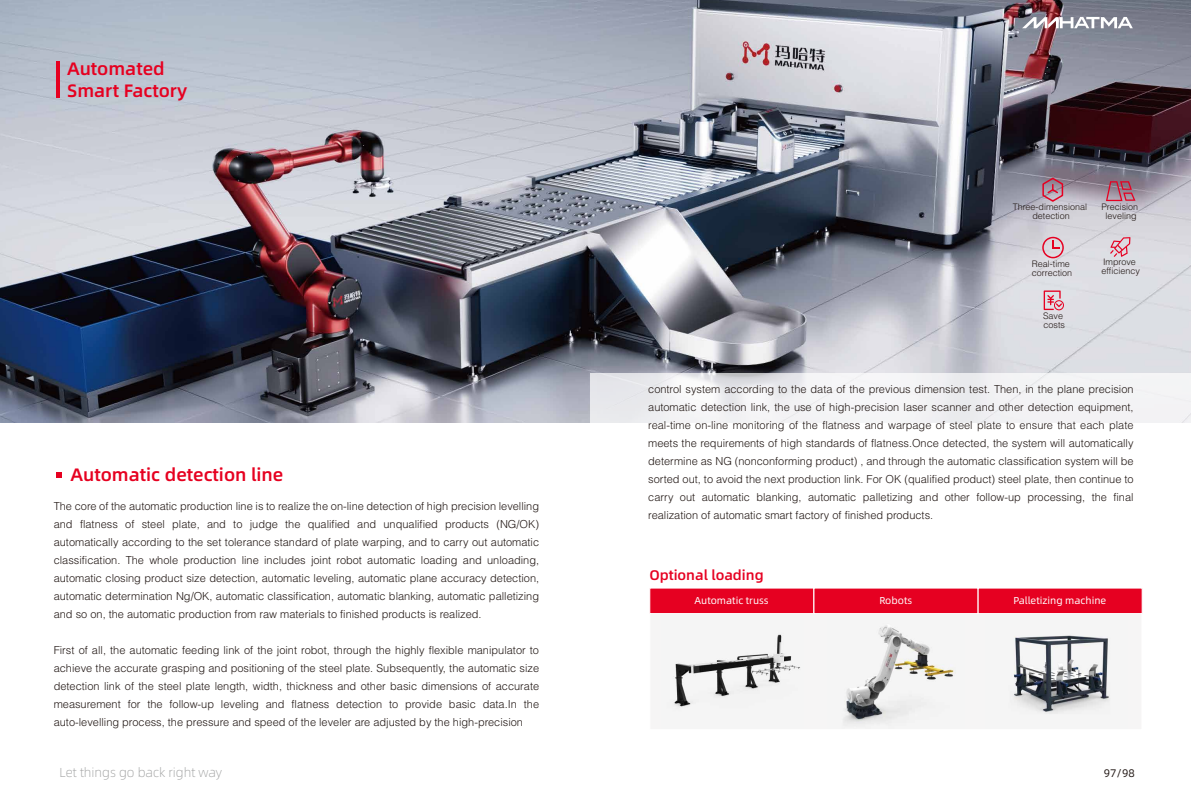
<style>
.page{position:relative;width:1191px;height:808px;background:#fff}
.page>*{position:absolute;margin:0;border:0;box-sizing:border-box;transform-origin:0 0}
.t1{font:500 18px/21.6px "Alibaba Pu Hui Ti";color:#e60020}
.t2{font:500 14px "Alibaba Pu Hui Ti";color:#e60021}
.t3{font:300 13px "Alibaba Pu Hui Ti";color:#9fa0a0}
.t4{font:300 11px/18px "Helvetica";color:#221815;text-align:justify}
.t5{font:11px "Alibaba Pu Hui Ti";color:#221815}
.t6{font:10px "Alibaba Pu Hui Ti";color:#fff}
.t7{font:300 9px/9px "Helvetica";color:#221815}
</style>
<div class="page">
<img style="left:0;top:0;width:1191px;height:422px">
<div style="left:590px;top:373px;width:601px;height:142px;background:linear-gradient(to bottom,#f0f0f2,#fff)"></div>
<hr style="left:57px;top:61px;width:3px;height:37px;background:#e60020">
<svg style="left:1042px;top:237px;width:21px;height:21px"></svg>
<svg style="left:1041px;top:177px;width:23px;height:26px"></svg>
<svg style="left:1105px;top:181px;width:30px;height:20px"></svg>
<svg style="left:56px;top:472px;width:5px;height:5px"></svg>
<svg style="left:1110px;top:237px;width:20px;height:20px"></svg>
<svg style="left:1043px;top:290px;width:21px;height:20px"></svg>
<svg style="left:666px;top:623px;width:445px;height:106px"></svg>
<svg style="left:1022px;top:17px;width:110px;height:11px"></svg>
<div style="left:649px;top:588px;width:165px;height:26px;background:#e60021;border:1px solid #fff"></div>
<div style="left:813px;top:588px;width:165px;height:26px;background:#e60021;border:1px solid #fff"></div>
<div style="left:977px;top:588px;width:165px;height:26px;background:#e60021;border:1px solid #fff"></div>
<h1 class="t1" style="left:67px;top:57px;width:122px">Automated<br>Smart Factory</h1>
<h1 class="t1" style="left:71px;top:463px;width:214px">Automatic detection line</h1>
<p class="t4" style="left:54px;top:497px;width:487px">The core of the automatic production line is to realize the on-line detection of high precision levelling and flatness of steel plate, and to judge the qualified and unqualified products (NG/OK) automatically according to the set tolerance standard of plate warping, and to carry out automatic classification. The whole production line includes joint robot automatic loading and unloading, automatic closing product size detection, automatic leveling, automatic plane accuracy detection, automatic determination Ng/OK, automatic classification, automatic blanking, automatic palletizing and so on, the automatic production from raw materials to finished products is realized.</p>
<p class="t4" style="left:54px;top:641px;width:487px">First of all, the automatic feeding link of the joint robot, through the highly flexible manipulator to achieve the accurate grasping and positioning of the steel plate. Subsequently, the automatic size detection link of the steel plate length, width, thickness and other basic dimensions of accurate measurement for the follow-up leveling and flatness detection to provide basic data.In the auto-levelling process, the pressure and speed of the leveler are adjusted by the high-precision</p>
<p class="t7" style="left:1012px;top:202px;width:76px;text-align:center">Three-dimensional detection</p>
<p class="t7" style="left:1101px;top:202px;width:38px;text-align:center">Precision leveling</p>
<p class="t7" style="left:1031px;top:259px;width:42px">Real-time correction</p>
<p class="t7" style="left:1101px;top:257px;width:40px">Improve efficiency</p>
<p class="t7" style="left:1043px;top:311px;width:24px">Save costs</p>
<p class="t4" style="left:648px;top:379px;width:487px">control system according to the data of the previous dimension test. Then, in the plane precision automatic detection link, the use of high-precision laser scanner and other detection equipment, real-time on-line monitoring of the flatness and warpage of steel plate to ensure that each plate meets the requirements of high standards of flatness.Once detected, the system will automatically determine as NG (nonconforming product) , and through the automatic classification system will be sorted out, to avoid the next production link. For OK (qualified product) steel plate, then continue to carry out automatic blanking, automatic palletizing and other follow-up processing, the final realization of automatic smart factory of finished products.</p>
<p class="t2" style="left:649px;top:564px;width:116px">Optional loading</p>
<p class="t6" style="left:694px;top:593px;width:76px">Automatic truss</p>
<p class="t6" style="left:879px;top:593px;width:34px">Robots</p>
<p class="t6" style="left:1013px;top:593px;width:95px">Palletizing machine</p>
<p class="t3" style="left:60px;top:763px;width:164px">Let things go back right way</p>
<p class="t5" style="left:1103px;top:764px;width:32px">97/98</p>
</div>
